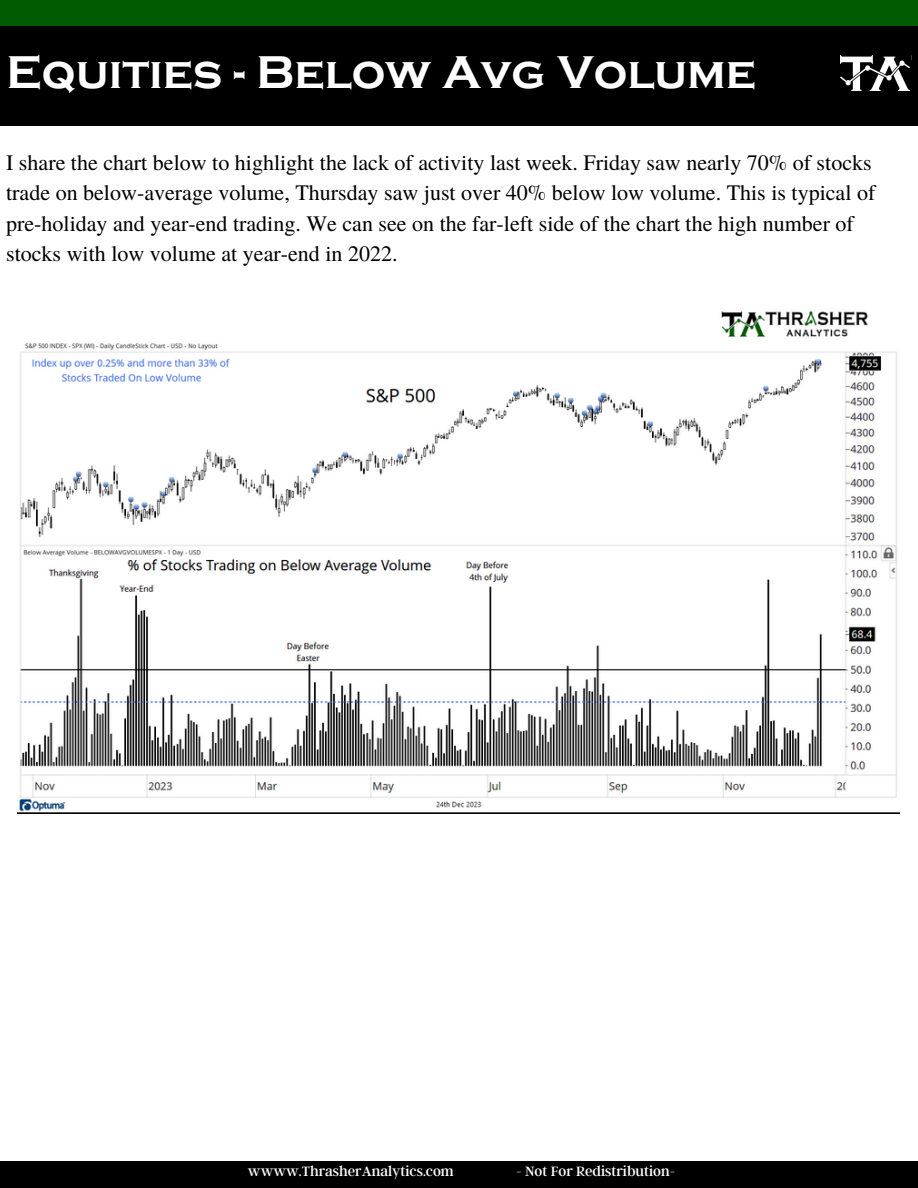
<style>
.page{position:relative;width:918px;height:1188px;background:#fff}
.page>*{position:absolute;margin:0;border:0;box-sizing:border-box;transform-origin:0 0}
.t1{font:700 47.25px "Copperplate Gothic";color:#fff}
.t2{font:22.05px/30.3px "Te X Gyre Termes";color:#000}
.t3{font:15px "Argent CF";color:#fff}
</style>
<div class="page">
<div style="left:0;top:0;width:918px;height:27px;background:#005c00"></div>
<div style="left:0;top:1162px;width:918px;height:26px;background:#000"></div>
<div style="left:0;top:26px;width:918px;height:100px;background:#000"></div>
<img style="left:840px;top:56px;width:71px;height:35px">
<img style="left:18px;top:311px;width:882px;height:502px">
<p class="t1" style="left:6px;top:46px;width:751px">Equities - Below Avg Volume</p>
<p class="t2" style="left:6px;top:146px;width:871px">I share the chart below to highlight the lack of activity last week. Friday saw nearly 70% of stocks trade on below-average volume, Thursday saw just over 40% below low volume. This is typical of pre-holiday and year-end trading. We can see on the far-left side of the chart the high number of stocks with low volume at year-end in 2022.</p>
<p class="t3" style="left:248px;top:1161px;width:207px">wwww.ThrasherAnalytics.com</p>
<p class="t3" style="left:516px;top:1161px;width:160px">- Not For Redistribution-</p>
</div>
